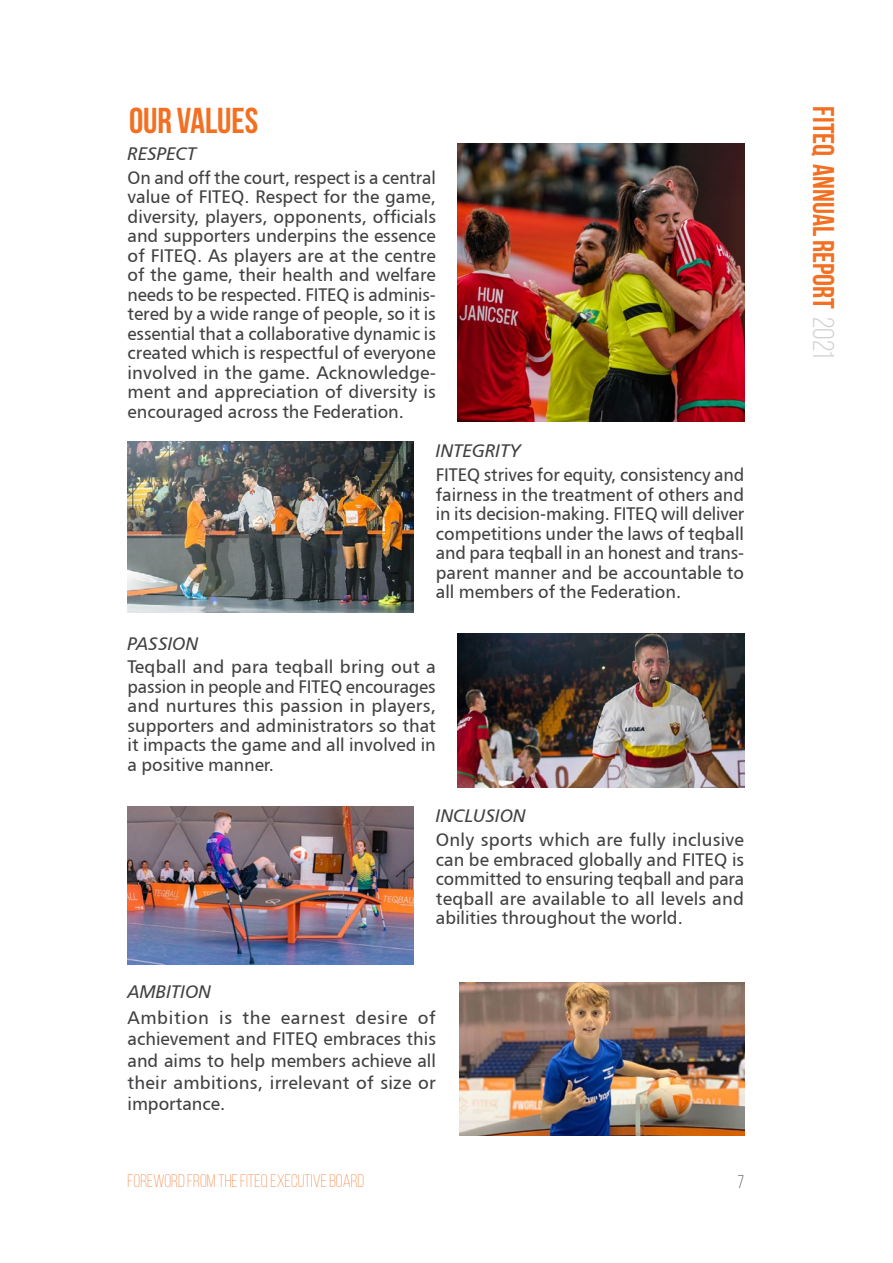
<style>
.page{position:relative;width:893px;height:1263px;background:#fff}
.page>*{position:absolute;margin:0;border:0;box-sizing:border-box;transform-origin:0 0}
.t1{font:700 36px "Bebas Neue";color:#f36f21}
.t2{font:700 30px "Bebas Neue";color:#f36f21}
.t3{font:18px/19.5px "H Humanist 777 BT";color:#414042;text-align:justify}
.t4{font:18px "H Humanist 777 BT Italic";color:#414042}
.t5{font:300 18px "Bebas Neue";color:#f36f21}
.t6{font:300 18px "Bebas Neue";color:#000}
.s1{font-weight:400;color:#d1d3d4}
</style>
<div class="page">
<img style="left:458px;top:144px;width:286px;height:278px">
<img style="left:458px;top:634px;width:286px;height:153px">
<img style="left:128px;top:441px;width:286px;height:172px">
<img style="left:128px;top:806px;width:286px;height:158px">
<img style="left:459px;top:982px;width:285px;height:153px">
<h1 class="t1" style="left:129px;top:101px;width:131px">OUR VALUES</h1>
<p class="t4" style="left:128px;top:142px;width:70px">RESPECT</p>
<p class="t3" style="left:128px;top:167px;width:310px">On and off the court, respect is a central value of FITEQ. Respect for the game, diversity, players, opponents, officials and supporters underpins the essence of FITEQ. As players are at the centre of the game, their health and welfare needs to be respected. FITEQ is adminis&shy;tered by a wide range of people, so it is essential that a collaborative dynamic is created which is respectful of everyone involved in the game. Acknowledge&shy;ment and appreciation of diversity is encouraged across the Federation.</p>
<p class="t4" style="left:436px;top:440px;width:87px">INTEGRITY</p>
<p class="t3" style="left:436px;top:465px;width:310px">FITEQ strives for equity, consistency and fairness in the treatment of others and in its decision-making. FITEQ will deliver competitions under the laws of teqball and para teqball in an honest and trans&shy;parent manner and be accountable to all members of the Federation.</p>
<p class="t4" style="left:128px;top:632px;width:73px">PASSION</p>
<p class="t3" style="left:128px;top:657px;width:310px">Teqball and para teqball bring out a passion in people and FITEQ encourages and nurtures this passion in players, supporters and administrators so that it impacts the game and all involved in a positive manner.</p>
<p class="t4" style="left:436px;top:805px;width:92px">INCLUSION</p>
<p class="t3" style="left:436px;top:830px;width:310px">Only sports which are fully inclusive can be embraced globally and FITEQ is committed to ensuring teqball and para teqball are available to all levels and abilities throughout the world.</p>
<p class="t4" style="left:128px;top:980px;width:85px">AMBITION</p>
<p class="t3" style="left:128px;top:1006px;width:310px;line-height:21.6px">Ambition is the earnest desire of achievement and FITEQ embraces this and aims to help members achieve all their ambitions, irrelevant of size or importance.</p>
<p class="t5" style="left:128px;top:1171px;width:238px">FOREWORD FROM THE FITEQ EXECUTIVE BOARD</p>
<p class="t6" style="left:737px;top:1172px;width:8px">7</p>
<h2 class="t2" style="left:840px;top:106px;width:254px;rotate:90deg">FITEQ ANNUAL REPORT <span class="s1">2021</span></h2>
</div>
